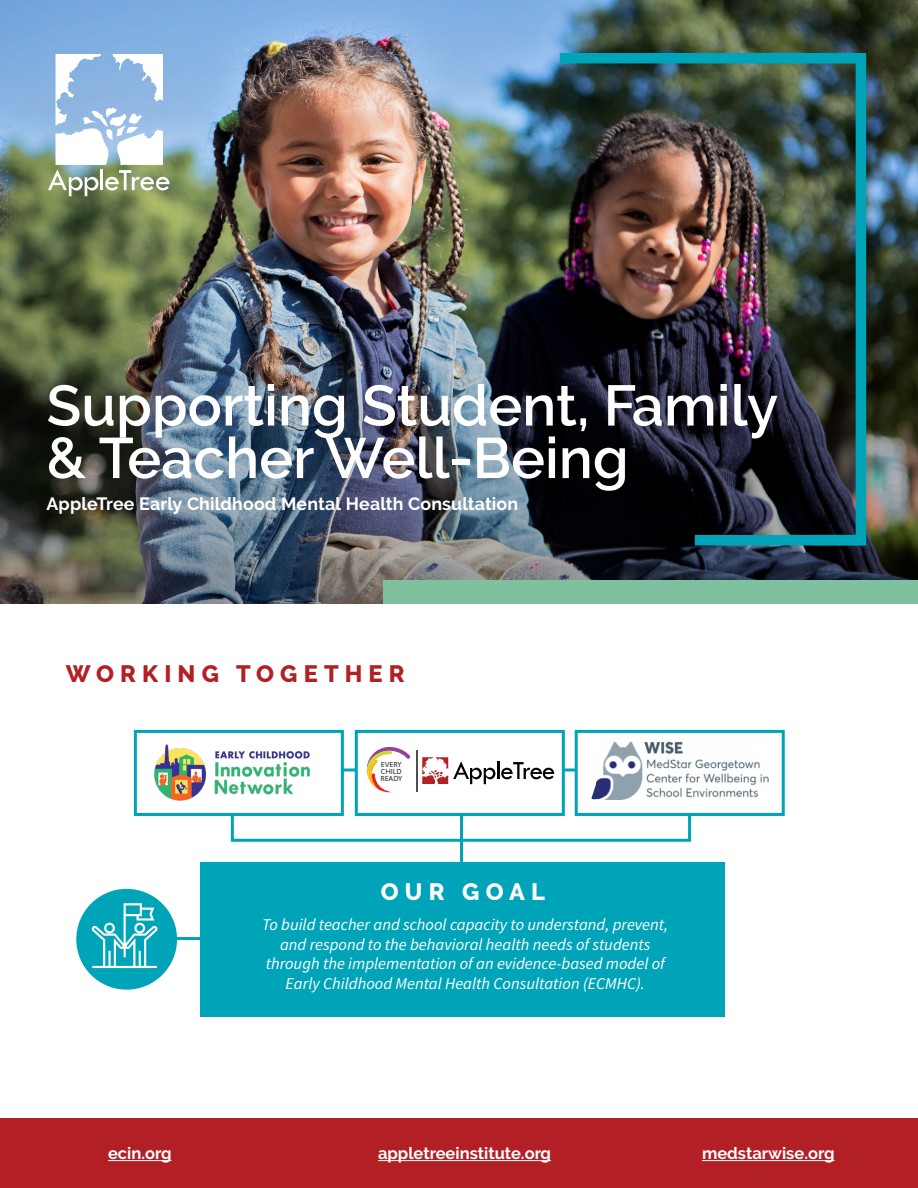
<style>
.page{position:relative;width:918px;height:1188px;background:#fff}
.page>*{position:absolute;margin:0;border:0;box-sizing:border-box;transform-origin:0 0}
.t1{font:600 57px/52.5px "Raleway";color:#fff}
.t2{font:800 23.7px "Raleway";letter-spacing:.26em;color:#b21f24}
.t3{font:800 23.7px "Raleway";letter-spacing:.26em;color:#fff}
.t4{font:700 17.7px "Raleway";letter-spacing:.01em;color:#fff}
.t5{font:italic 16.5px/19.8px "Source Sans Pro";color:#fff;text-align:center}
.t6{font:700 16.5px "Raleway";color:#fff}
.t7{font:500 7.5px/7.2px "Niveau Grotesk";color:#4e4e4e;text-align:justify}
</style>
<div class="page">
<hr style="left:326px;top:768px;width:46px;height:3px;background:#00a4b9">
<hr style="left:165px;top:937px;width:47px;height:3px;background:#00a4b9">
<hr style="left:551px;top:768px;width:46px;height:3px;background:#00a4b9">
<div style="left:134px;top:730px;width:210px;height:86px;background:#fff;border:3px solid #00a4b9"></div>
<div style="left:355px;top:730px;width:210px;height:86px;background:#fff;border:3px solid #00a4b9"></div>
<div style="left:575px;top:730px;width:210px;height:86px;background:#fff;border:3px solid #00a4b9"></div>
<img style="left:0;top:0;width:918px;height:603px">
<div style="left:383px;top:580px;width:535px;height:23px;background:#7fc19e"></div>
<div style="left:0;top:1119px;width:918px;height:69px;background:#b21f24"></div>
<svg style="left:48px;top:54px;width:122px;height:142px"></svg>
<img style="left:549px;top:48px;width:322px;height:503px">
<div style="left:695px;top:535px;width:169px;height:10px;background:#00a4b9"></div>
<div style="left:200px;top:862px;width:525px;height:155px;background:#00a4b9"></div>
<img style="left:142px;top:733px;width:187px;height:68px">
<img style="left:596px;top:741px;width:172px;height:59px">
<hr style="left:917px;top:1087px;width:1px;height:101px;background:#b50a00">
<svg style="left:591px;top:782px;width:13px;height:18px"></svg>
<div style="left:231px;top:814px;width:460px;height:28px;border:3px solid #00a4b9"></div>
<hr style="left:460px;top:815px;width:3px;height:47px;background:#00a4b9">
<div style="left:76px;top:889px;width:101px;height:101px;background:#00a4b9;border-radius:50%"></div>
<svg style="left:91px;top:903px;width:67px;height:65px"></svg>
<svg style="left:422px;top:757px;width:73px;height:27px"></svg>
<hr style="left:497px;top:762px;width:3px;height:17px;background:#000">
<svg style="left:501px;top:762px;width:53px;height:17px"></svg>
<svg style="left:366px;top:747px;width:45px;height:45px"></svg>
<hr style="left:417px;top:750px;width:1px;height:42px;background:#4e4e4e">
<hr style="left:108px;top:1160px;width:63px;height:1px;background:#fff">
<hr style="left:378px;top:1160px;width:173px;height:1px;background:#fff">
<hr style="left:702px;top:1160px;width:133px;height:1px;background:#fff">
<h1 class="t1" style="left:46px;top:379px;width:733px">Supporting Student, Family &amp; Teacher Well-Being</h1>
<p class="t4" style="left:46px;top:494px;width:473px">AppleTree Early Childhood Mental Health Consultation</p>
<h2 class="t2" style="left:66px;top:660px;width:341px">WORKING TOGETHER</h2>
<p class="t7" style="left:380px;top:761px;width:24px">EVERY CHILD READY</p>
<h2 class="t3" style="left:381px;top:878px;width:166px">OUR GOAL</h2>
<p class="t5" style="left:262px;top:914px;width:407px">To build teacher and school capacity to understand, prevent, and respond to the behavioral health needs of students through the implementation of an evidence-based model of Early Childhood Mental Health Consultation (ECMHC).</p>
<p class="t6" style="left:108px;top:1144px;width:65px">ecin.org</p>
<p class="t6" style="left:378px;top:1144px;width:175px">appletreeinstitute.org</p>
<p class="t6" style="left:702px;top:1144px;width:134px">medstarwise.org</p>
</div>
